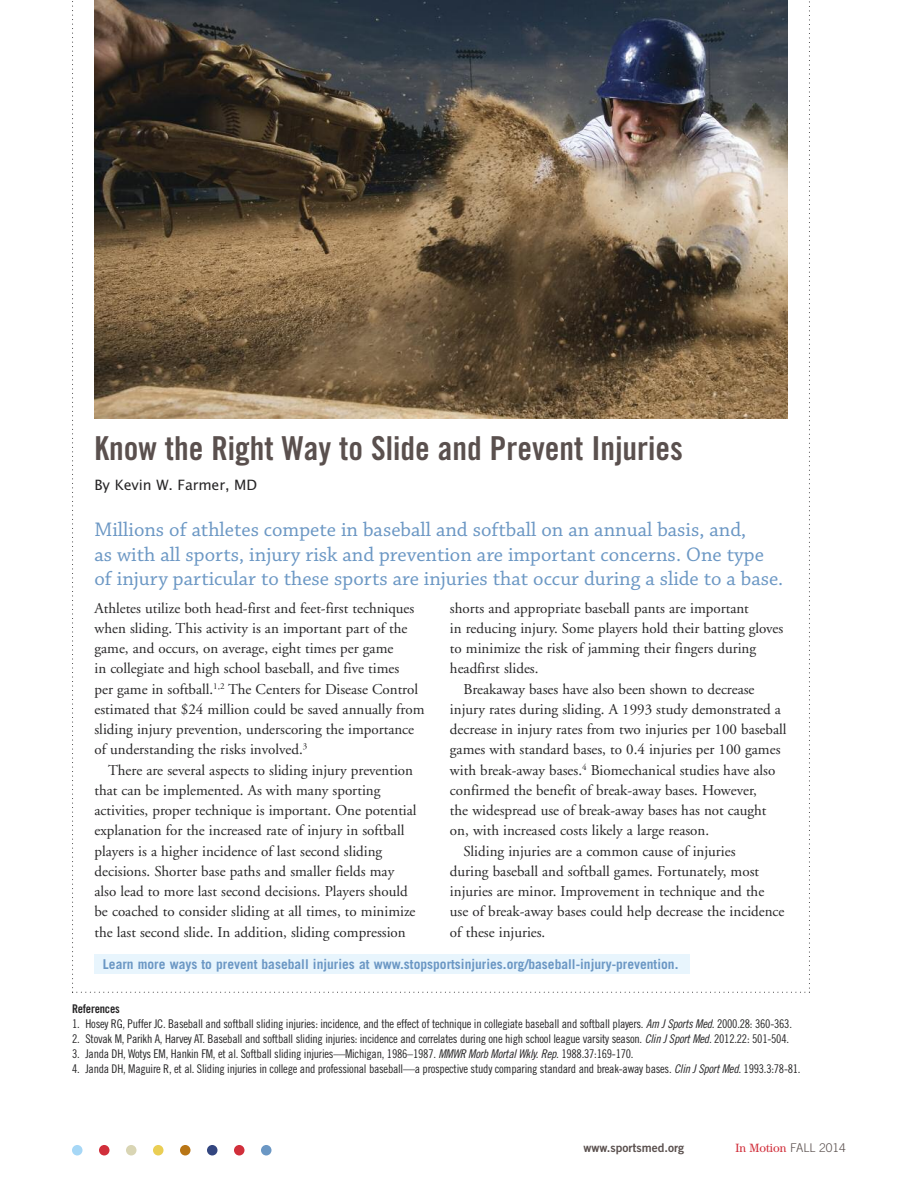
<style>
.page{position:relative;width:918px;height:1188px;background:#fff}
.page>*{position:absolute;margin:0;border:0;box-sizing:border-box;transform-origin:0 0}
.t1{font:33px "Trade Gothic LT Std Bd Cn 20";color:#5a504e}
.t2{font:20.7px/24.8px "Chaparral Pro";color:#6b97c4}
.t3{font:15px/20.2px "Adobe Garamond";color:#272627}
.t4{font:14.25px "Lucida Grande";letter-spacing:-.01em;color:#272627}
.t5{font:700 13.5px "Trade Gothic LT Std";color:#6b97c4}
.t6{font:12px "Trade Gothic LT Std Cn 18";letter-spacing:-.02em;color:#272627}
.t7{font:12px "Trade Gothic LT Std Bd 2";color:#5a504e}
.t8{font:12px "Century";color:#d12f3b}
.t9{font:12px "Trade Gothic LT Std Bd Cn 20";letter-spacing:-.02em;color:#272627}
.s1{font-family:"Trade Gothic LT Std Cn 18 Obl"}
.s2{font-family:"Trade Gothic LT Std";font-weight:300;color:#5a504e}
</style>
<div class="page">
<div style="left:94px;top:955px;width:596px;height:19px;background:#e8f5fd"></div>
<div style="left:72px;top:1145px;width:10px;height:10px;background:#a6d7f6;border-radius:50%"></div>
<div style="left:99px;top:1145px;width:11px;height:10px;background:#d12f3b;border-radius:50%"></div>
<div style="left:126px;top:1145px;width:10px;height:10px;background:#d9d5b4;border-radius:50%"></div>
<div style="left:153px;top:1145px;width:11px;height:10px;background:#eace54;border-radius:50%"></div>
<div style="left:180px;top:1145px;width:10px;height:10px;background:#b97616;border-radius:50%"></div>
<div style="left:207px;top:1145px;width:11px;height:10px;background:#334680;border-radius:50%"></div>
<div style="left:234px;top:1145px;width:10px;height:10px;background:#d12f3b;border-radius:50%"></div>
<div style="left:261px;top:1145px;width:11px;height:10px;background:#6b97c4;border-radius:50%"></div>
<img style="left:94px;top:0;width:694px;height:418px">
<h1 class="t1" style="left:94px;top:437px;width:590px">Know the Right Way to Slide and Prevent Injuries</h1>
<p class="t4" style="left:94px;top:477px;width:164px">By Kevin W. Farmer, MD</p>
<p class="t2" style="left:94px;top:519px;width:690px">Millions of athletes compete in baseball and softball on an annual basis, and,<br>as with all sports, injury risk and prevention are important concerns. One type of injury particular to these sports are injuries that occur during a slide to a base.</p>
<p class="t3" style="left:94px;top:599px;width:332px">Athletes utilize both head-first and feet-first techniques when sliding. This activity is an important part of the game, and occurs, on average, eight times per game<br>in collegiate and high school baseball, and five times<br>per game in softball.<sup>1,2</sup> The Centers for Disease Control estimated that $24 million could be saved annually from sliding injury prevention, underscoring the importance of understanding the risks involved.<sup>3</sup></p>
<p class="t3" style="left:94px;top:761px;width:324px;text-indent:14px">There are several aspects to sliding injury prevention that can be implemented. As with many sporting activities, proper technique is important. One potential explanation for the increased rate of injury in softball players is a higher incidence of last second sliding decisions. Shorter base paths and smaller fields may also lead to more last second decisions. Players should be coached to consider sliding at all times, to minimize the last second slide. In addition, sliding compression</p>
<p class="t3" style="left:450px;top:599px;width:300px">shorts and appropriate baseball pants are important</p>
<p class="t3" style="left:450px;top:619px;width:335px">in reducing injury. Some players hold their batting gloves</p>
<p class="t3" style="left:450px;top:640px;width:308px">to minimize the risk of jamming their fingers during</p>
<p class="t3" style="left:450px;top:660px;width:90px">headfirst slides.</p>
<p class="t3" style="left:463px;top:680px;width:293px">Breakaway bases have also been shown to decrease</p>
<p class="t3" style="left:450px;top:700px;width:333px">injury rates during sliding. A 1993 study demonstrated a</p>
<p class="t3" style="left:450px;top:721px;width:338px">decrease in injury rates from two injuries per 100 baseball</p>
<p class="t3" style="left:450px;top:741px;width:332px">games with standard bases, to 0.4 injuries per 100 games</p>
<p class="t3" style="left:450px;top:761px;width:327px">with break-away bases.<sup>4</sup> Biomechanical studies have also</p>
<p class="t3" style="left:450px;top:781px;width:308px">confirmed the benefit of break-away bases. However,</p>
<p class="t3" style="left:450px;top:802px;width:318px">the widespread use of break-away bases has not caught</p>
<p class="t3" style="left:450px;top:822px;width:261px">on, with increased costs likely a large reason.</p>
<p class="t3" style="left:463px;top:842px;width:274px">Sliding injuries are a common cause of injuries</p>
<p class="t3" style="left:450px;top:862px;width:311px">during baseball and softball games. Fortunately, most</p>
<p class="t3" style="left:450px;top:883px;width:316px">injuries are minor. Improvement in technique and the</p>
<p class="t3" style="left:450px;top:903px;width:336px">use of break-away bases could help decrease the incidence</p>
<p class="t3" style="left:450px;top:923px;width:97px">of these injuries.</p>
<p class="t5" style="left:103px;top:959px;width:577px">Learn more ways to prevent baseball injuries at www.stopsportsinjuries.org/baseball-injury-prevention.</p>
<p class="t9" style="left:72px;top:1004px;width:49px">References</p>
<p class="t6" style="left:72px;top:1019px;width:722px">1. Hosey RG, Puffer JC. Baseball and softball sliding injuries: incidence, and the effect of technique in collegiate baseball and softball players. <span class="s1">Am J Sports Med.</span> 2000.28: 360-363.</p>
<p class="t6" style="left:72px;top:1034px;width:719px">2. Stovak M, Parikh A, Harvey AT. Baseball and softball sliding injuries: incidence and correlates during one high school league varsity season. <span class="s1">Clin J Sport Med.</span> 2012.22: 501-504.</p>
<p class="t6" style="left:72px;top:1049px;width:563px">3. Janda DH, Wotys EM, Hankin FM, et al. Softball sliding injuries—Michigan, 1986–1987. <span class="s1">MMWR Morb Mortal Wkly. Rep.</span> 1988.37:169-170.</p>
<p class="t6" style="left:72px;top:1064px;width:730px">4. Janda DH, Maguire R, et al. Sliding injuries in college and professional baseball—a prospective study comparing standard and break-away bases. <span class="s1">Clin J Sport Med.</span> 1993.3:78-81.</p>
<p class="t7" style="left:583px;top:1143px;width:102px">www.sportsmed.org</p>
<p class="t8" style="left:735px;top:1143px;width:112px">In Motion <span class="s2">FALL 2014</span></p>
</div>
